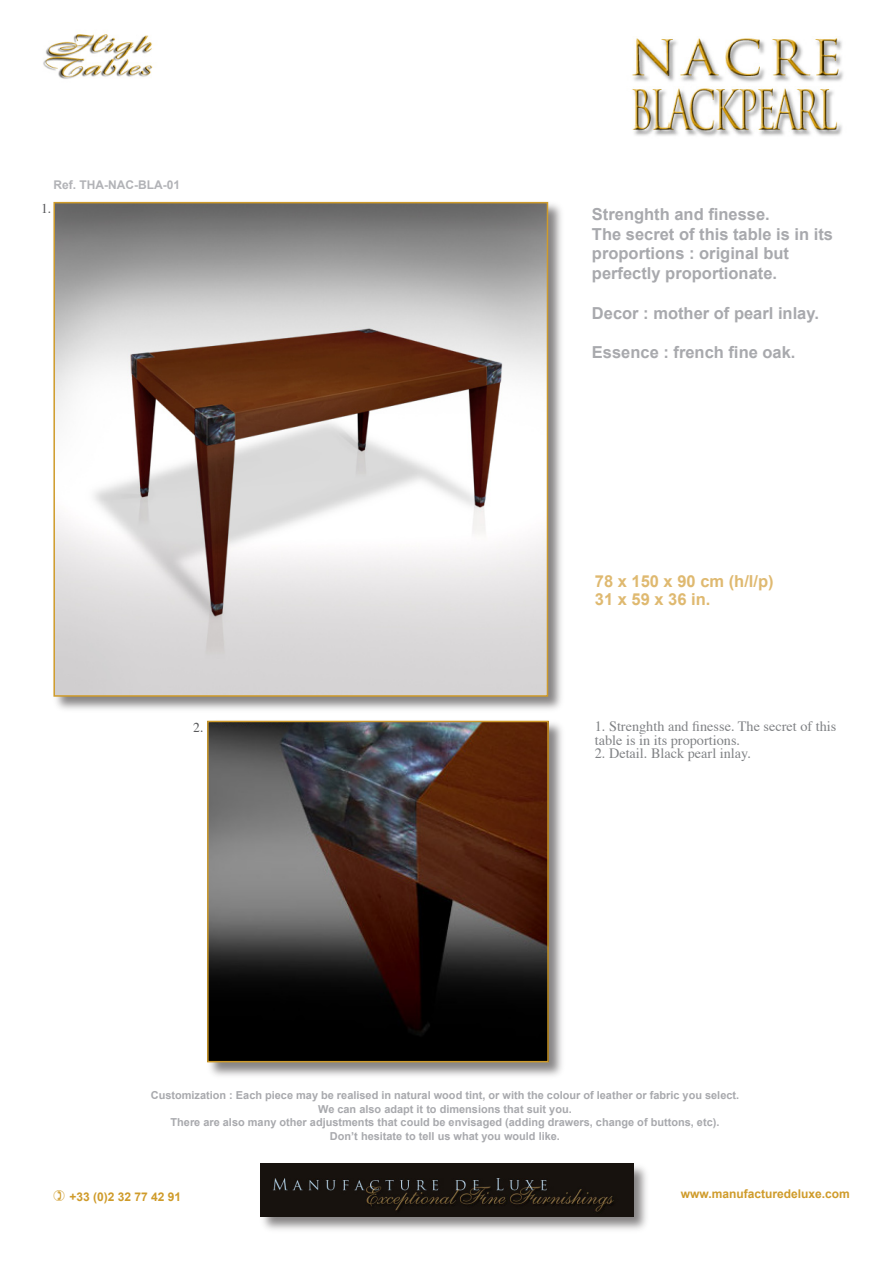
<style>
.page{position:relative;width:893px;height:1263px;background:#fff}
.page>*{position:absolute;margin:0;border:0;box-sizing:border-box;transform-origin:0 0}
.t1{font:700 16.5px/19.8px "Arial";color:#a8a9ad}
.t2{font:700 16.5px/18px "Arial";color:#dfb970}
.t3{font:14.25px/13.5px "Times";color:#808285}
.t4{font:13.5px "Times";color:#57585a}
.t5{font:700 12px "Arial";color:#cf9b2a}
.t6{font:700 12px "Arial";color:#b2b3b7}
.t7{font:700 10.95px/13.5px "Arial";color:#a8a9ad;text-align:center}
</style>
<div class="page">
<div style="left:51px;top:200px;width:514px;height:514px;background:#231f20;opacity:.55"></div>
<img style="left:56px;top:205px;width:489px;height:489px">
<div style="left:53px;top:202px;width:495px;height:495px;border:2px solid #cf9b2a"></div>
<div style="left:205px;top:719px;width:361px;height:361px;background:#231f20;opacity:.55"></div>
<img style="left:210px;top:724px;width:336px;height:335px">
<div style="left:207px;top:721px;width:342px;height:341px;border:2px solid #cf9b2a"></div>
<img style="left:632px;top:38px;width:211px;height:99px">
<img style="left:43px;top:34px;width:110px;height:45px">
<div style="left:259px;top:1162px;width:391px;height:72px;background:#231f20;opacity:.55"></div>
<img style="left:261px;top:1164px;width:372px;height:52px">
<p class="t6" style="left:53px;top:178px;width:128px">Ref. THA-NAC-BLA-01</p>
<p class="t4" style="left:41px;top:200px;width:12px">1.</p>
<p class="t4" style="left:193px;top:719px;width:12px">2.</p>
<h1 class="t1" style="left:592px;top:204px;width:243px">Strenghth and finesse.<br>The secret of this table is in its proportions : original but perfectly proportionate.</h1>
<h1 class="t1" style="left:592px;top:303px;width:229px">Decor : mother of pearl inlay.</h1>
<h1 class="t1" style="left:592px;top:343px;width:205px">Essence : french fine oak.</h1>
<h1 class="t2" style="left:595px;top:572px;width:180px">78 x 150 x 90 cm (h/l/p)<br>31 x 59 x 36 in.</h1>
<h2 class="t3" style="left:595px;top:720px;width:243px">1. Strenghth and finesse. The secret of this table is in its proportions.</h2>
<h2 class="t3" style="left:595px;top:747px;width:158px">2. Detail. Black pearl inlay.</h2>
<p class="t7" style="left:151px;top:1089px;width:590px">Customization : Each piece may be realised in natural wood tint, or with the colour of leather or fabric you select.<br>We can also adapt it to dimensions that suit you.<br>There are also many other adjustments that could be envisaged (adding drawers, change of buttons, etc).<br>Don’t hesitate to tell us what you would like.</p>
<p class="t5" style="left:69px;top:1190px;width:113px">+33 (0)2 32 77 42 91</p>
<p class="t5" style="left:681px;top:1187px;width:170px">www.manufacturedeluxe.com</p>
</div>
